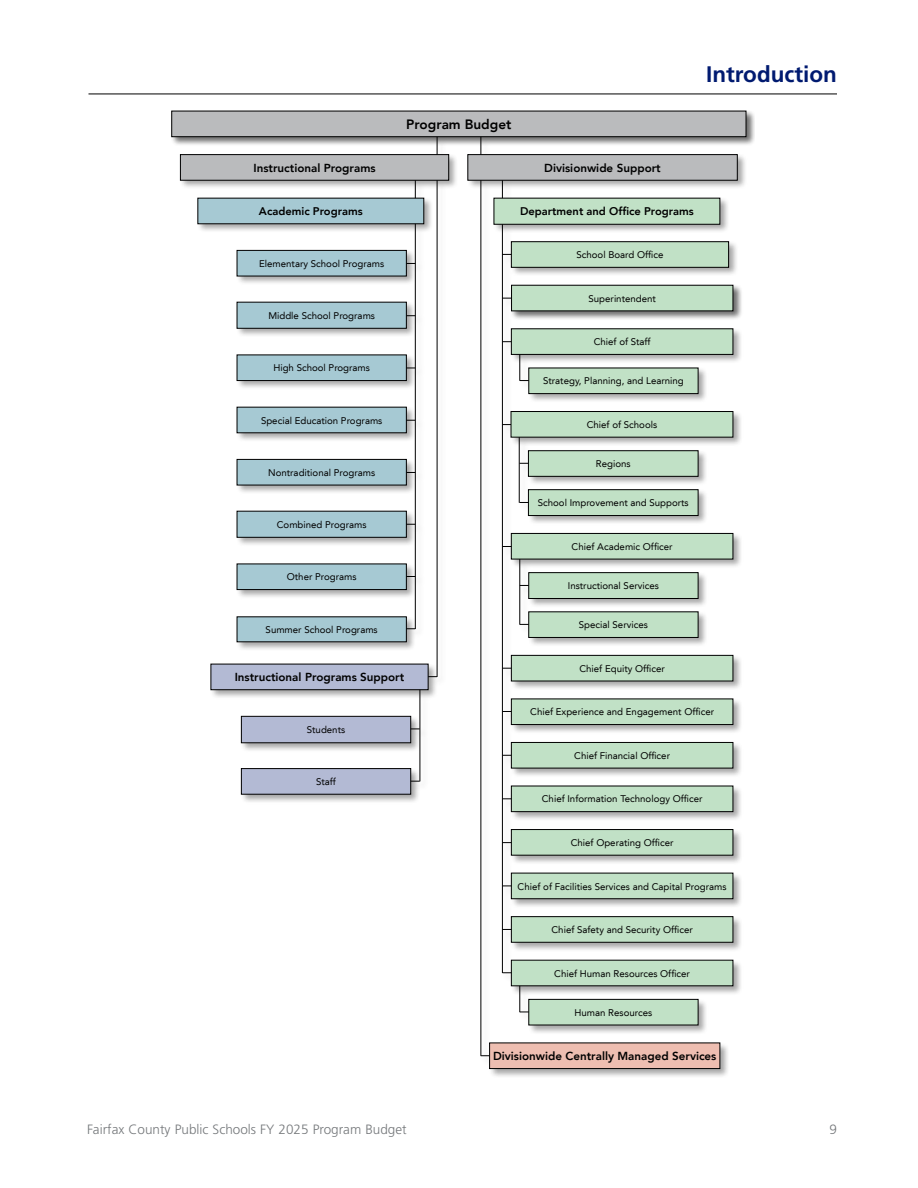
<style>
.page{position:relative;width:918px;height:1188px;background:#fff}
.page>*{position:absolute;margin:0;border:0;box-sizing:border-box;transform-origin:0 0}
.t1{font:700 22.5px "Frutiger LT Std";color:#001a70}
.t2{font:300 13.5px "Frutiger LT Std";color:#75787b}
.t3{font:800 13.5px "Avenir LT";color:#000}
.t4{font:800 11.55px "Avenir LT";color:#000}
.t5{font:800 11.1px "Avenir LT";color:#000}
.t6{font:9.75px "Avenir LT";color:#000}
</style>
<div class="page">
<hr style="left:88px;top:94px;width:749px;height:1px;background:#000">
<div style="left:170px;top:110px;width:585px;height:968px;background:#000;opacity:.35"></div>
<hr style="left:481px;top:128px;width:1px;height:928px;background:#000">
<hr style="left:437px;top:131px;width:1px;height:546px;background:#000">
<hr style="left:415px;top:177px;width:1px;height:452px;background:#000">
<svg style="left:197px;top:198px;width:227px;height:26px;background:#9cbdc6"></svg>
<svg style="left:180px;top:154px;width:269px;height:27px;background:#ababad"></svg>
<hr style="left:329px;top:263px;width:86px;height:1px;background:#000">
<svg style="left:237px;top:250px;width:170px;height:27px;background:#99b8c1"></svg>
<hr style="left:331px;top:629px;width:84px;height:1px;background:#000">
<svg style="left:237px;top:616px;width:170px;height:26px;background:#9abac3"></svg>
<hr style="left:374px;top:576px;width:41px;height:1px;background:#000">
<svg style="left:237px;top:563px;width:170px;height:27px;background:#99b9c2"></svg>
<hr style="left:328px;top:524px;width:87px;height:1px;background:#000">
<svg style="left:237px;top:511px;width:170px;height:27px;background:#9abac3"></svg>
<hr style="left:329px;top:472px;width:86px;height:1px;background:#000">
<svg style="left:237px;top:459px;width:170px;height:27px;background:#98b8c1"></svg>
<hr style="left:329px;top:420px;width:86px;height:1px;background:#000">
<svg style="left:237px;top:407px;width:170px;height:26px;background:#9cbcc6"></svg>
<hr style="left:329px;top:368px;width:86px;height:1px;background:#000">
<svg style="left:237px;top:354px;width:170px;height:27px;background:#99b9c2"></svg>
<hr style="left:330px;top:315px;width:85px;height:1px;background:#000">
<svg style="left:237px;top:302px;width:170px;height:27px;background:#9abac3"></svg>
<hr style="left:420px;top:677px;width:1px;height:104px;background:#000">
<hr style="left:374px;top:676px;width:63px;height:1px;background:#000">
<svg style="left:210px;top:664px;width:219px;height:26px;background:#a8aec6"></svg>
<hr style="left:337px;top:781px;width:83px;height:1px;background:#000">
<svg style="left:241px;top:768px;width:170px;height:27px;background:#a4aac1"></svg>
<hr style="left:342px;top:729px;width:78px;height:1px;background:#000">
<svg style="left:241px;top:716px;width:170px;height:27px;background:#a7adc5"></svg>
<hr style="left:502px;top:177px;width:1px;height:796px;background:#000">
<svg style="left:467px;top:154px;width:271px;height:27px;background:#aaabad"></svg>
<hr style="left:502px;top:254px;width:70px;height:1px;background:#000">
<svg style="left:511px;top:241px;width:218px;height:27px;background:#b1ceb5"></svg>
<hr style="left:502px;top:298px;width:70px;height:1px;background:#000">
<div style="left:510px;top:284px;width:233px;height:37px;background:#000;opacity:.35"></div>
<svg style="left:511px;top:285px;width:222px;height:26px;background:#b5d3ba"></svg>
<hr style="left:502px;top:842px;width:79px;height:1px;background:#000">
<svg style="left:511px;top:829px;width:222px;height:27px;background:#b1ceb5"></svg>
<hr style="left:519px;top:426px;width:1px;height:77px;background:#000">
<hr style="left:502px;top:424px;width:79px;height:1px;background:#000">
<hr style="left:519px;top:463px;width:87px;height:1px;background:#000">
<svg style="left:528px;top:450px;width:171px;height:27px;background:#b0cdb5"></svg>
<svg style="left:511px;top:411px;width:222px;height:27px;background:#b1ceb6"></svg>
<hr style="left:519px;top:502px;width:78px;height:1px;background:#000">
<svg style="left:528px;top:489px;width:171px;height:27px;background:#b1ceb5"></svg>
<hr style="left:520px;top:539px;width:1px;height:86px;background:#000">
<hr style="left:502px;top:546px;width:79px;height:1px;background:#000">
<svg style="left:511px;top:533px;width:222px;height:27px;background:#b1ceb6"></svg>
<hr style="left:520px;top:585px;width:87px;height:1px;background:#000">
<svg style="left:528px;top:572px;width:171px;height:27px;background:#b0cdb5"></svg>
<hr style="left:520px;top:624px;width:87px;height:1px;background:#000">
<svg style="left:528px;top:611px;width:171px;height:27px;background:#b1ceb5"></svg>
<hr style="left:502px;top:668px;width:87px;height:1px;background:#000">
<svg style="left:511px;top:655px;width:222px;height:26px;background:#b5d3ba"></svg>
<hr style="left:502px;top:711px;width:79px;height:1px;background:#000">
<svg style="left:511px;top:698px;width:222px;height:27px;background:#b2cfb7"></svg>
<hr style="left:502px;top:755px;width:87px;height:1px;background:#000">
<svg style="left:511px;top:742px;width:222px;height:27px;background:#b1ceb6"></svg>
<hr style="left:502px;top:799px;width:87px;height:1px;background:#000">
<svg style="left:511px;top:786px;width:222px;height:26px;background:#b5d3ba"></svg>
<hr style="left:520px;top:348px;width:1px;height:33px;background:#000">
<hr style="left:502px;top:341px;width:79px;height:1px;background:#000">
<svg style="left:511px;top:328px;width:222px;height:27px;background:#b1cfb6"></svg>
<hr style="left:520px;top:380px;width:78px;height:1px;background:#000">
<svg style="left:528px;top:367px;width:171px;height:27px;background:#b2cfb6"></svg>
<svg style="left:493px;top:198px;width:227px;height:27px;background:#b3d1b8"></svg>
<div style="left:170px;top:110px;width:585px;height:37px;background:#000;opacity:.35"></div>
<svg style="left:171px;top:111px;width:576px;height:26px;background:#afb0b2"></svg>
<hr style="left:520px;top:977px;width:1px;height:35px;background:#000">
<hr style="left:502px;top:973px;width:79px;height:1px;background:#000">
<svg style="left:511px;top:960px;width:222px;height:26px;background:#b5d3ba"></svg>
<hr style="left:520px;top:1012px;width:78px;height:1px;background:#000">
<svg style="left:528px;top:999px;width:171px;height:26px;background:#b4d2b9"></svg>
<hr style="left:502px;top:886px;width:87px;height:1px;background:#000">
<svg style="left:511px;top:873px;width:222px;height:26px;background:#b5d3ba"></svg>
<hr style="left:502px;top:929px;width:87px;height:1px;background:#000">
<svg style="left:511px;top:916px;width:222px;height:27px;background:#b1ceb6"></svg>
<hr style="left:481px;top:1055px;width:78px;height:1px;background:#000">
<svg style="left:489px;top:1042px;width:231px;height:27px;background:#dbafa4"></svg>
<h1 class="t1" style="left:706px;top:61px;width:132px">Introduction</h1>
<p class="t4" style="left:253px;top:161px;width:124px">Instructional Programs</p>
<p class="t5" style="left:259px;top:205px;width:105px">Academic Programs</p>
<p class="t3" style="left:406px;top:116px;width:107px">Program Budget</p>
<p class="t4" style="left:544px;top:161px;width:118px">Divisionwide Support</p>
<p class="t5" style="left:520px;top:205px;width:175px">Department and Office Programs</p>
<p class="t6" style="left:259px;top:258px;width:126px">Elementary School Programs</p>
<p class="t6" style="left:268px;top:310px;width:108px">Middle School Programs</p>
<p class="t6" style="left:273px;top:362px;width:98px">High School Programs</p>
<p class="t6" style="left:261px;top:415px;width:123px">Special Education Programs</p>
<p class="t6" style="left:268px;top:467px;width:109px">Nontraditional Programs</p>
<p class="t6" style="left:277px;top:519px;width:91px">Combined Programs</p>
<p class="t6" style="left:287px;top:571px;width:71px">Other Programs</p>
<p class="t6" style="left:266px;top:624px;width:114px">Summer School Programs</p>
<p class="t4" style="left:235px;top:670px;width:171px">Instructional Programs Support</p>
<p class="t6" style="left:307px;top:724px;width:40px">Students</p>
<p class="t6" style="left:316px;top:776px;width:21px">Staff</p>
<p class="t6" style="left:576px;top:249px;width:88px">School Board Office</p>
<p class="t6" style="left:589px;top:293px;width:69px">Superintendent</p>
<p class="t6" style="left:594px;top:336px;width:58px">Chief of Staff</p>
<p class="t6" style="left:543px;top:375px;width:142px">Strategy, Planning, and Learning</p>
<p class="t6" style="left:587px;top:419px;width:72px">Chief of Schools</p>
<p class="t6" style="left:596px;top:458px;width:36px">Regions</p>
<p class="t6" style="left:538px;top:497px;width:153px">School Improvement and Supports</p>
<p class="t6" style="left:572px;top:541px;width:103px">Chief Academic Officer</p>
<p class="t6" style="left:568px;top:580px;width:93px">Instructional Services</p>
<p class="t6" style="left:579px;top:619px;width:71px">Special Services</p>
<p class="t6" style="left:579px;top:663px;width:87px">Chief Equity Officer</p>
<p class="t6" style="left:530px;top:706px;width:185px">Chief Experience and Engagement Officer</p>
<p class="t6" style="left:574px;top:750px;width:97px">Chief Financial Officer</p>
<p class="t6" style="left:542px;top:793px;width:162px">Chief Information Technology Officer</p>
<p class="t6" style="left:571px;top:837px;width:104px">Chief Operating Officer</p>
<p class="t6" style="left:518px;top:881px;width:211px">Chief of Facilities Services and Capital Programs</p>
<p class="t6" style="left:552px;top:924px;width:143px">Chief Safety and Security Officer</p>
<p class="t6" style="left:554px;top:968px;width:137px">Chief Human Resources Officer</p>
<p class="t6" style="left:575px;top:1007px;width:79px">Human Resources</p>
<p class="t4" style="left:493px;top:1049px;width:225px">Divisionwide Centrally Managed Services</p>
<h2 class="t2" style="left:87px;top:1122px;width:321px">Fairfax County Public Schools FY 2025 Program Budget</h2>
<h2 class="t2" style="left:829px;top:1122px;width:9px">9</h2>
</div>
